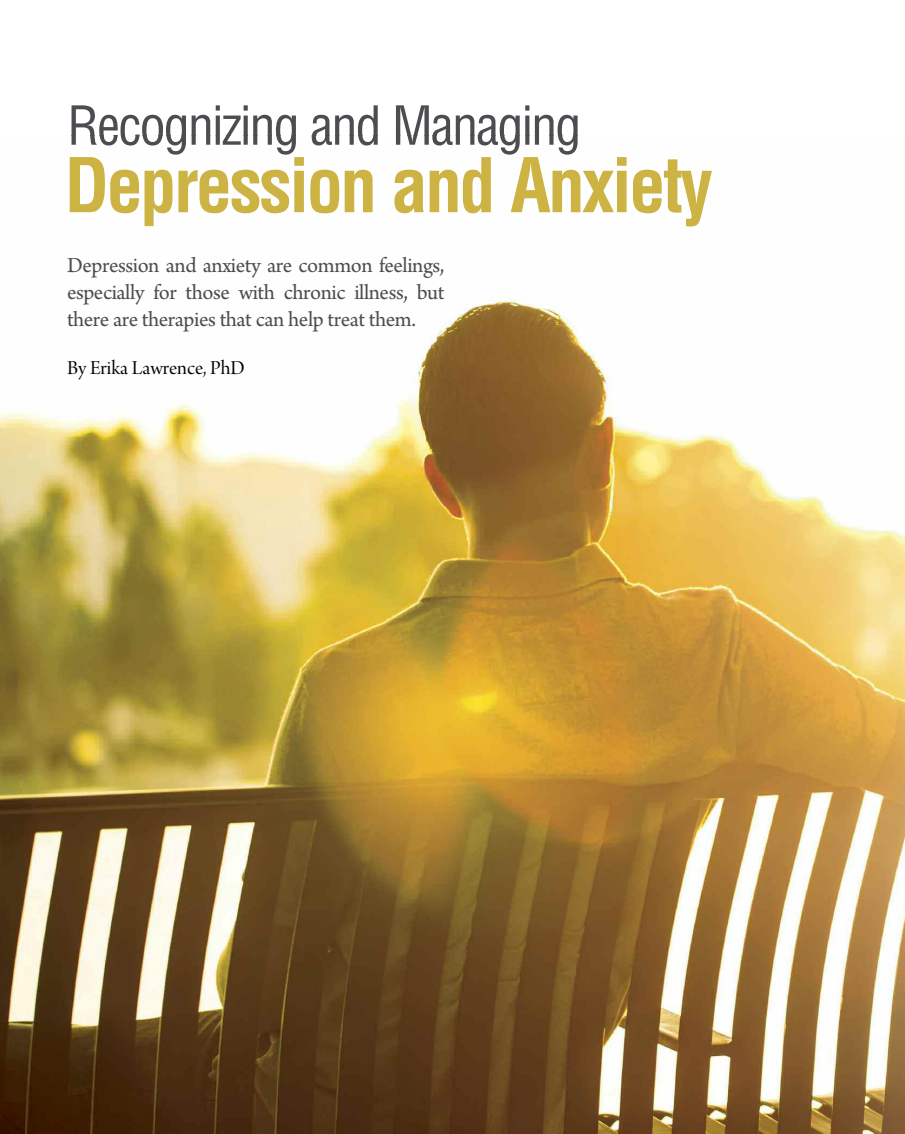
<style>
.page{position:relative;width:905px;height:1134px;background:#fff}
.page>*{position:absolute;margin:0;border:0;box-sizing:border-box;transform-origin:0 0}
.t1{font:700 condensed 73.5px "Helvetica";letter-spacing:-.04em;color:#ccb343}
.t2{font:22.5px/27px "Arno Pro";letter-spacing:-.02em;color:#4d4d51;text-align:justify}
.t3{font:21px "Arno Pro Display";color:#000006}
</style>
<div class="page">
<img style="left:0;top:136px;width:904px;height:998px">
<svg style="left:71px;top:105px;width:302px;height:31px"></svg>
<img style="left:71px;top:136px;width:302px;height:19px">
<h1 class="t1" style="left:64px;top:144px;width:650px">Depression and Anxiety</h1>
<p class="t2" style="left:67px;top:254px;width:379px">Depression and anxiety are common feelings, especially for those with chronic illness, but there are therapies that can help treat them.</p>
<p class="t3" style="left:67px;top:360px;width:179px">By Erika Lawrence, PhD</p>
</div>
